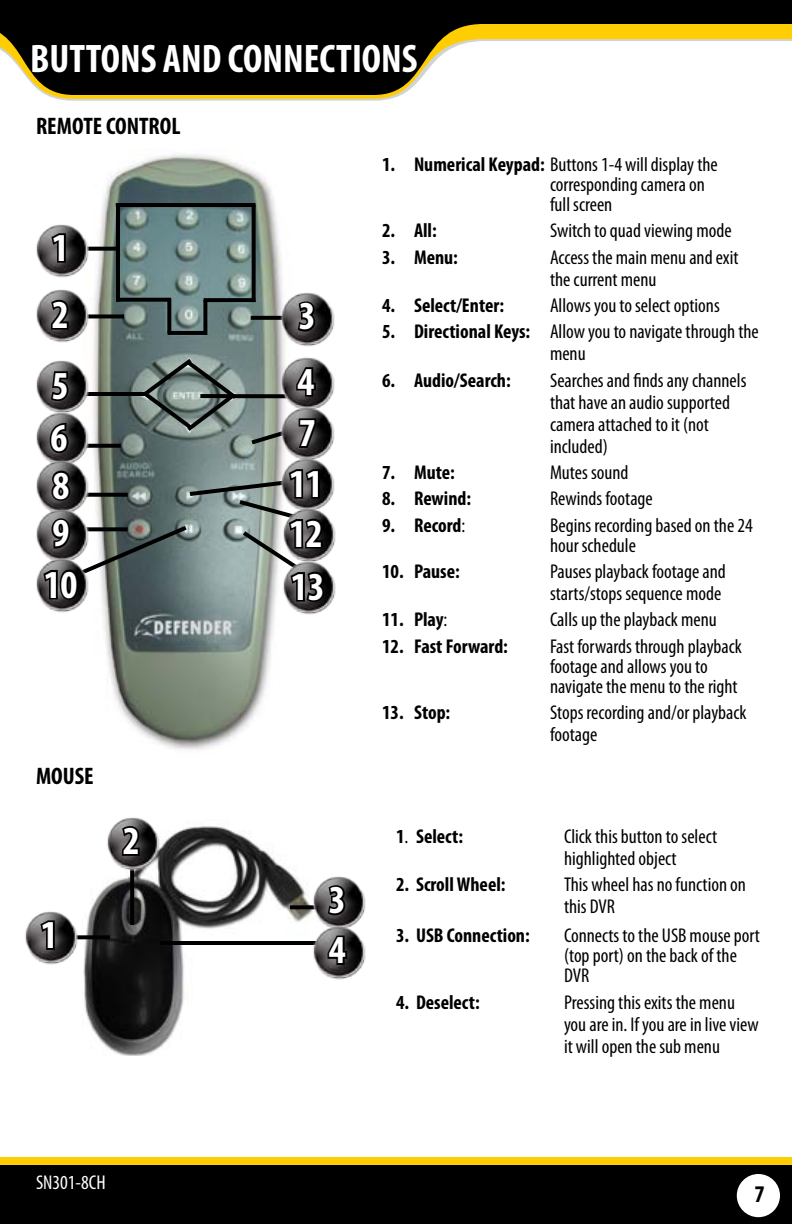
<style>
.page{position:relative;width:792px;height:1224px;background:#fff}
.page>*{position:absolute;margin:0;border:0;box-sizing:border-box;transform-origin:0 0}
.t1{font:700 condensed 40px "Myriad Pro";color:#fff}
.t2{font:700 condensed 39.8px/51.2px "Myriad Pro";color:#fff}
.t3{font:700 condensed 24px "Myriad Pro";color:#000}
.t4{font:condensed 20px/22px "Myriad Pro";color:#000}
.t5{font:700 condensed 20px "Myriad Pro";color:#000}
.t6{font:condensed 20px "Myriad Pro";color:#fff}
.s1{font-weight:700}
.s2{font-weight:400}
</style>
<div class="page">
<div style="left:0;top:1158px;width:792px;height:18px;background:#ffcd03"></div>
<div style="left:0;top:1166px;width:792px;height:58px;background:#000"></div>
<div style="left:737px;top:1174px;width:43px;height:43px;background:#fff;border-radius:50%"></div>
<svg style="left:47px;top:95px;width:354px;height:4px"></svg>
<svg style="left:0;top:0;width:792px;height:95px;fill:#000"></svg>
<img style="left:91px;top:154px;width:195px;height:596px">
<img style="left:81px;top:826px;width:227px;height:229px">
<hr style="left:116px;top:205px;width:4px;height:97px;background:#000">
<svg style="left:116px;top:298px;width:51px;height:4px"></svg>
<svg style="left:167px;top:298px;width:4px;height:35px"></svg>
<hr style="left:168px;top:331px;width:37px;height:4px;background:#000">
<svg style="left:203px;top:300px;width:4px;height:35px"></svg>
<svg style="left:204px;top:298px;width:48px;height:4px"></svg>
<svg style="left:252px;top:207px;width:4px;height:95px"></svg>
<hr style="left:116px;top:203px;width:140px;height:4px;background:#000">
<svg style="left:91px;top:247px;width:25px;height:4px"></svg>
<svg style="left:91px;top:314px;width:33px;height:4px"></svg>
<svg style="left:138px;top:355px;width:103px;height:80px;background:#758480"></svg>
<hr style="left:78px;top:392px;width:67px;height:4px;background:#000">
<svg style="left:91px;top:444px;width:30px;height:4px"></svg>
<svg style="left:200px;top:394px;width:77px;height:4px"></svg>
<svg style="left:251px;top:316px;width:26px;height:4px"></svg>
<img style="left:36px;top:224px;width:55px;height:54px">
<img style="left:36px;top:289px;width:55px;height:54px">
<img style="left:36px;top:360px;width:53px;height:46px">
<img style="left:36px;top:406px;width:55px;height:49px">
<img style="left:36px;top:455px;width:47px;height:47px">
<img style="left:36px;top:520px;width:5px;height:30px">
<img style="left:36px;top:569px;width:45px;height:44px">
<img style="left:277px;top:287px;width:58px;height:61px">
<img style="left:277px;top:351px;width:58px;height:50px">
<img style="left:277px;top:401px;width:58px;height:51px">
<img style="left:277px;top:452px;width:58px;height:51px">
<img style="left:326px;top:503px;width:10px;height:52px">
<img style="left:278px;top:555px;width:58px;height:62px">
<svg style="left:49px;top:231px;width:19px;height:34px"></svg>
<svg style="left:48px;top:298px;width:23px;height:33px"></svg>
<svg style="left:49px;top:369px;width:21px;height:34px"></svg>
<svg style="left:48px;top:421px;width:22px;height:34px"></svg>
<svg style="left:295px;top:300px;width:22px;height:33px"></svg>
<svg style="left:294px;top:365px;width:24px;height:33px"></svg>
<svg style="left:247px;top:417px;width:71px;height:33px;background:#6a6e6b"></svg>
<svg style="left:41px;top:467px;width:285px;height:137px;background:#6e7776"></svg>
<svg style="left:290px;top:905px;width:18px;height:4px"></svg>
<hr style="left:160px;top:941px;width:166px;height:4px;background:#000">
<hr style="left:56px;top:935px;width:54px;height:4px;background:#000">
<hr style="left:130px;top:867px;width:4px;height:58px;background:#000">
<img style="left:25px;top:911px;width:55px;height:54px">
<svg style="left:38px;top:919px;width:19px;height:33px"></svg>
<img style="left:308px;top:876px;width:58px;height:44px">
<svg style="left:325px;top:883px;width:22px;height:34px"></svg>
<img style="left:313px;top:920px;width:53px;height:60px">
<svg style="left:326px;top:934px;width:23px;height:33px"></svg>
<img style="left:102px;top:817px;width:60px;height:56px">
<svg style="left:119px;top:824px;width:22px;height:34px"></svg>
<h1 class="t1" style="left:30px;top:34px;width:389px">BUTTONS AND CONNECTIONS</h1>
<p class="t3" style="left:36px;top:111px;width:146px">REMOTE CONTROL</p>
<h2 class="t2" style="left:52px;top:213px;width:19px;line-height:67px">1<br>2</h2>
<h2 class="t2" style="left:51px;top:359px;width:20px;line-height:52px">5<br>6</h2>
<h2 class="t2" style="left:52px;top:461px;width:19px;line-height:47.8px">8<br>9</h2>
<h2 class="t2" style="left:44px;top:558px;width:35px">10</h2>
<p class="t3" style="left:36px;top:761px;width:59px">MOUSE</p>
<h2 class="t2" style="left:41px;top:908px;width:18px">1</h2>
<h2 class="t2" style="left:123px;top:814px;width:18px">2</h2>
<p class="t6" style="left:36px;top:1170px;width:71px">SN301-8CH</p>
<h2 class="t2" style="left:298px;top:283px;width:20px;line-height:65.4px">3<br>4</h2>
<h2 class="t2" style="left:289px;top:406px;width:37px">7<br>11<br>12<br>13</h2>
<h2 class="t2" style="left:329px;top:874px;width:18px;line-height:50px">3<br>4</h2>
<p class="t4" style="left:550px;top:154px;width:169px;line-height:20px;text-indent:-168px"><span class="s1">1. Numerical Keypad:</span> Buttons 1-4 will display the corresponding camera on full screen</p>
<p class="t5" style="left:382px;top:218px;width:56px">2. All:</p>
<p class="t4" style="left:550px;top:219px;width:183px">Switch to quad viewing mode</p>
<p class="t5" style="left:382px;top:244px;width:77px">3. Menu:</p>
<p class="t4" style="left:550px;top:246px;width:190px">Access the main menu and exit the current menu</p>
<p class="t5" style="left:382px;top:293px;width:124px">4. Select/Enter:</p>
<p class="t4" style="left:550px;top:294px;width:171px">Allows you to select options</p>
<p class="t4" style="left:382px;top:320px;width:378px;text-align:center"><span class="s1">5. Directional Keys:</span> Allow you to navigate through the menu</p>
<p class="t5" style="left:382px;top:367px;width:130px">6. Audio/Search:</p>
<p class="t4" style="left:550px;top:369px;width:198px">Searches and finds any channels that have an audio supported camera attached to it (not included)</p>
<p class="t5" style="left:382px;top:460px;width:74px">7. Mute:</p>
<p class="t4" style="left:550px;top:461px;width:80px">Mutes sound</p>
<p class="t5" style="left:382px;top:486px;width:91px">8. Rewind:</p>
<p class="t4" style="left:550px;top:487px;width:104px">Rewinds footage</p>
<p class="t5" style="left:382px;top:512px;width:85px">9. Record<span class="s2">:</span></p>
<p class="t4" style="left:550px;top:515px;width:204px;line-height:20px">Begins recording based on the 24 hour schedule</p>
<p class="t5" style="left:382px;top:559px;width:79px">10. Pause:</p>
<p class="t4" style="left:550px;top:560px;width:177px">Pauses playback footage and starts/stops sequence mode</p>
<p class="t5" style="left:382px;top:607px;width:67px">11. Play<span class="s2">:</span></p>
<p class="t4" style="left:550px;top:608px;width:168px">Calls up the playback menu</p>
<p class="t5" style="left:382px;top:633px;width:127px">12. Fast Forward:</p>
<p class="t4" style="left:550px;top:636px;width:193px;line-height:20px">Fast forwards through playback footage and allows you to navigate the menu to the right</p>
<p class="t5" style="left:382px;top:700px;width:70px">13. Stop:</p>
<p class="t4" style="left:550px;top:701px;width:198px">Stops recording and/or playback footage</p>
<p class="t5" style="left:396px;top:824px;width:69px">1<span class="s2">.</span> Select:</p>
<p class="t4" style="left:564px;top:825px;width:155px">Click this button to select highlighted object</p>
<p class="t5" style="left:396px;top:872px;width:111px">2. Scroll Wheel:</p>
<p class="t4" style="left:564px;top:873px;width:184px">This wheel has no function on this DVR</p>
<p class="t5" style="left:396px;top:923px;width:135px">3. USB Connection:</p>
<p class="t4" style="left:564px;top:925px;width:198px;line-height:20px">Connects to the USB mouse port (top port) on the back of the<br>DVR</p>
<p class="t5" style="left:396px;top:989px;width:85px">4. Deselect:</p>
<p class="t4" style="left:564px;top:991px;width:196px">Pressing this exits the menu you are in. If you are in live view it will open the sub menu</p>
<p class="t3" style="left:754px;top:1179px;width:12px">7</p>
</div>
